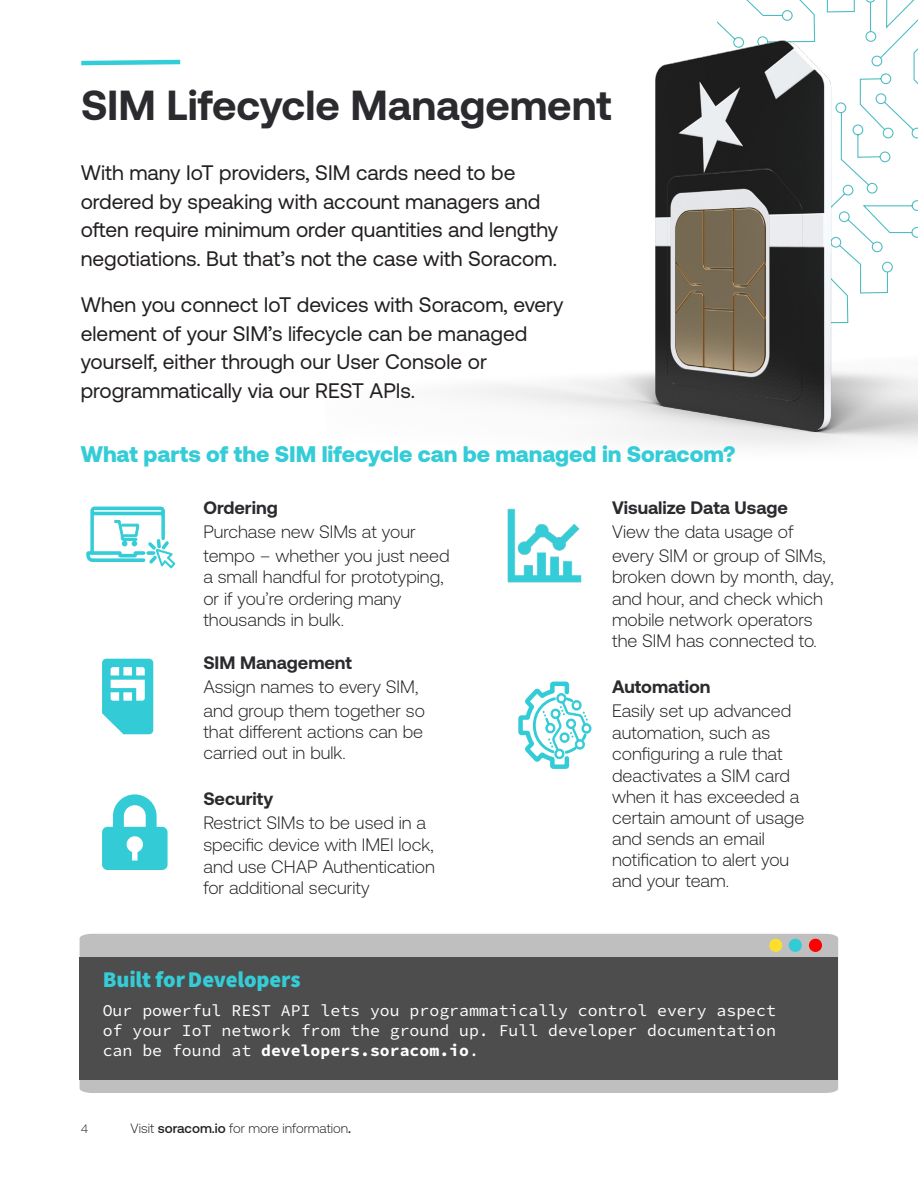
<style>
.page{position:relative;width:918px;height:1188px;background:#fff}
.page>*{position:absolute;margin:0;border:0;box-sizing:border-box;transform-origin:0 0}
.t1{font:700 42px "Aeonik";color:#2b2a2e}
.t2{font:900 22.5px "Aeonik";color:#34ccd7}
.t3{font:22.5px "Source Sans Variable";color:#34cdd7}
.t4{font:21px/28.5px "Aeonik";color:#231f20}
.t5{font:300 18px/21.3px "Aeonik";color:#231f20}
.t6{font:700 18px "Aeonik";color:#2b2a2e}
.t7{font:16.5px/19.8px "Source Code Variable";color:#fff;text-align:justify}
.t8{font:300 13.5px "Aeonik";color:#231f20}
.t9{font:300 12px "Aeonik";color:#2b2a2e}
.s1{font-weight:500}
</style>
<div class="page">
<svg style="left:718px;top:0;width:200px;height:24px"></svg>
<img style="left:466px;top:24px;width:452px;height:423px">
<svg style="left:518px;top:681px;width:74px;height:88px"></svg>
<svg style="left:81px;top:59px;width:100px;height:7px"></svg>
<img style="left:507px;top:508px;width:75px;height:75px">
<svg style="left:102px;top:659px;width:51px;height:75px"></svg>
<svg style="left:102px;top:794px;width:66px;height:76px"></svg>
<div style="left:792px;top:328px;width:126px;height:73px;background:#231f20"></div>
<img style="left:801px;top:316px;width:117px;height:97px">
<svg style="left:86px;top:506px;width:89px;height:63px"></svg>
<div style="left:80px;top:934px;width:758px;height:159px;background:#bfbfbf"></div>
<div style="left:80px;top:957px;width:758px;height:123px;background:#4d4d4d"></div>
<div style="left:769px;top:939px;width:13px;height:13px;background:#fcde2e;border-radius:50%"></div>
<div style="left:789px;top:939px;width:13px;height:13px;background:#33ccd6;border-radius:50%"></div>
<div style="left:809px;top:939px;width:13px;height:13px;background:#f00;border-radius:50%"></div>
<p class="t1" style="left:81px;top:82px;width:532px">SIM Lifecycle Management</p>
<p class="t4" style="left:81px;top:159px;width:479px">With many IoT providers, SIM cards need to be ordered by speaking with account managers and often require minimum order quantities and lengthy negotiations. But that’s not the case with Soracom.</p>
<p class="t4" style="left:81px;top:291px;width:484px">When you connect IoT devices with Soracom, every element of your SIM’s lifecycle can be managed yourself, either through our User Console or programmatically via our REST APIs.</p>
<p class="t2" style="left:81px;top:442px;width:656px">What parts of the SIM lifecycle can be managed in Soracom?</p>
<p class="t6" style="left:203px;top:497px;width:76px">Ordering</p>
<p class="t5" style="left:203px;top:520px;width:248px;line-height:24px">Purchase new SIMs at your tempo – whether you just need</p>
<p class="t5" style="left:203px;top:567px;width:242px">a small handful for prototyping, or if you’re ordering many thousands in bulk.</p>
<p class="t6" style="left:203px;top:652px;width:150px">SIM Management</p>
<p class="t5" style="left:203px;top:674px;width:223px;line-height:24px">Assign names to every SIM, and group them together so</p>
<p class="t5" style="left:203px;top:721px;width:221px">that different actions can be carried out in bulk.</p>
<p class="t6" style="left:203px;top:789px;width:71px">Security</p>
<p class="t5" style="left:203px;top:812px;width:233px">Restrict SIMs to be used in a specific device with IMEI lock, and use CHAP Authentication for additional security</p>
<p class="t6" style="left:612px;top:497px;width:177px">Visualize Data Usage</p>
<p class="t5" style="left:612px;top:520px;width:215px;line-height:24px">View the data usage of every SIM or group of SIMs,</p>
<p class="t5" style="left:612px;top:567px;width:223px">broken down by month, day, and hour, and check which mobile network operators the SIM has connected to.</p>
<p class="t6" style="left:612px;top:677px;width:100px">Automation</p>
<p class="t5" style="left:612px;top:700px;width:194px">Easily set up advanced automation, such as configuring a rule that deactivates a SIM card when it has exceeded a certain amount of usage and sends an email notification to alert you and your team.</p>
<p class="t3" style="left:103px;top:966px;width:199px">Built for Developers</p>
<p class="t7" style="left:103px;top:1001px;width:675px">Our powerful REST API lets you programmatically control every aspect of your IoT network from the ground up. Full developer documentation can be found at developers.soracom.io.</p>
<p class="t9" style="left:81px;top:1122px;width:8px">4</p>
<p class="t8" style="left:131px;top:1121px;width:222px">Visit <span class="s1">soracom.io</span> for more information<span class="s1">.</span></p>
</div>
